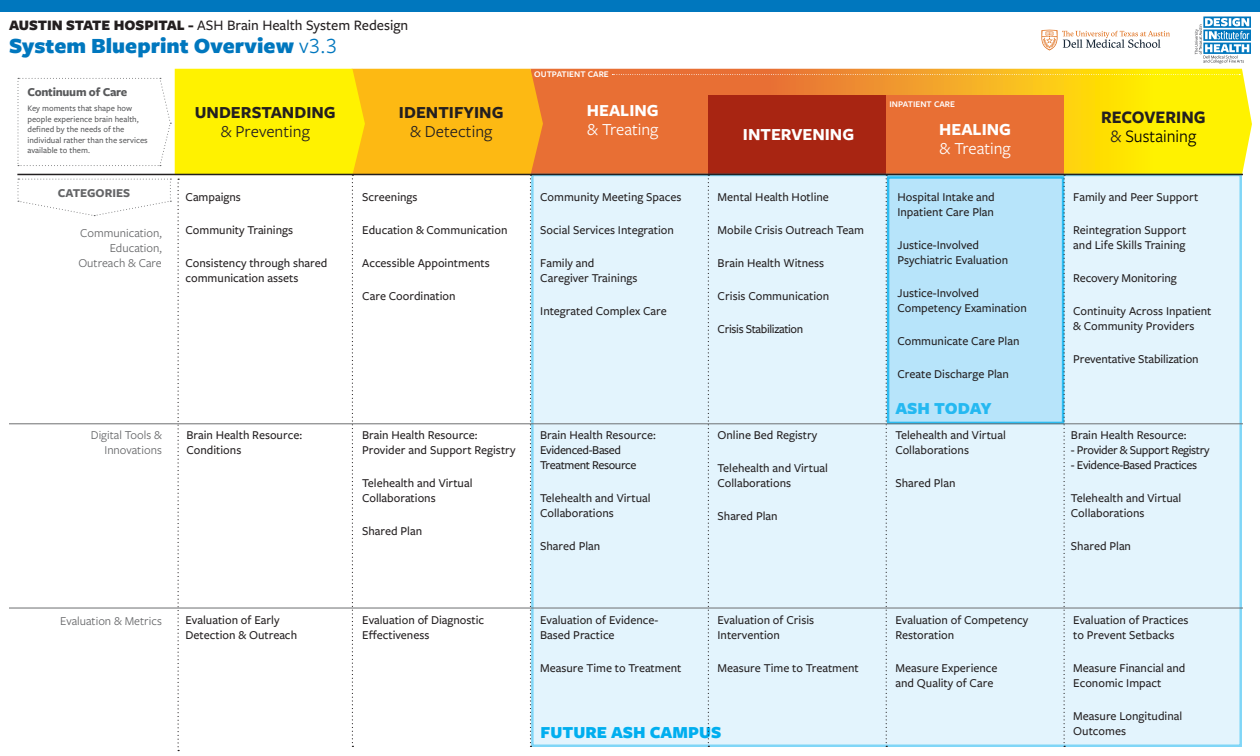
<style>
.page{position:relative;width:1260px;height:756px;background:#fff}
.page>*{position:absolute;margin:0;border:0;box-sizing:border-box;transform-origin:0 0}
.t1{font:900 22.5px "Freight Sans Pro";color:#0077be}
.Stage_Title{font:700 18.2px/18.8px "Freight Sans Pro";color:#231f20;text-align:center;scale:.96 1}
.Stage_Title-2{font:700 17.5px/18.8px "Freight Sans Pro";color:#231f20;text-align:center}
.Stage_Title-3{font:17.5px/18.8px "Freight Sans Pro";color:#fff}
.Stage_Description{font:900 17.5px "Freight Sans Pro";color:#00aeef}
.Stage_Title-4{font:700 17.5px "Freight Sans Pro";color:#fff}
.t2{font:500 15px "Freight Sans Pro";color:#231f20}
.Large_Items_Only{font:500 12.5px/15px "Freight Sans Pro";color:#231f20}
.Items_only__no_descr{font:500 12.5px/15px "Freight Sans Pro";color:#231f20}
.Large_Items_Only-2{font:500 12.5px/15px "Freight Sans Pro";letter-spacing:-.03em;color:#231f20}
.Categories_on_Left{font:12.5px/15px "Freight Sans Pro";color:#636466;text-align:right}
.t3{font:700 12.5px "Freight Sans Pro";letter-spacing:-.02em;color:#58595b}
.Categories_on_Left-2{font:700 12.5px "Freight Sans Pro";color:#636466}
.Stage_Title-5{font:600 9px "Freight Sans Pro";color:#fff}
.t4{font:500 8.75px/10.5px "Freight Sans Pro";color:#58595b}
.s1{font-weight:900}
.s2{font-weight:700}
.s3{font-weight:400}
.s4{font-weight:400;color:#000}
</style>
<div class="page">
<svg style="left:543px;top:69px;width:709px;height:105px;background:#f2ab20"></svg>
<div style="left:869px;top:95px;width:195px;height:80px;background:#e86f34"></div>
<div style="left:708px;top:95px;width:178px;height:80px;background:#a82512"></div>
<div style="left:531px;top:174px;width:711px;height:573px;background:#e3f4fd"></div>
<div style="left:887px;top:176px;width:177px;height:248px;background:#b7e4fa;border:2px solid #00aeef"></div>
<svg style="left:612px;top:74px;width:628px;height:1px"></svg>
<svg style="left:1195px;top:17px;width:56px;height:47px"></svg>
<svg style="left:1041px;top:30px;width:129px;height:21px"></svg>
<div style="left:0;top:0;width:1260px;height:11px;background:#0077be"></div>
<svg style="left:886px;top:175px;width:1px;height:572px"></svg>
<svg style="left:708px;top:175px;width:1px;height:572px"></svg>
<svg style="left:1063px;top:175px;width:2px;height:572px"></svg>
<svg style="left:18px;top:69px;width:525px;height:682px"></svg>
<hr style="left:9px;top:423px;width:1234px;height:1px;background:#6d6f71">
<hr style="left:9px;top:608px;width:1234px;height:1px;background:#6d6f71">
<hr style="left:17px;top:174px;width:1226px;height:1px;background:#231f20">
<p class="t2" style="left:9px;top:16px;width:401px"><span class="s1">AUSTIN STATE HOSPITAL</span> <span class="s2">-</span> ASH Brain Health System Redesign</p>
<p class="t1" style="left:9px;top:30px;width:329px">System Blueprint Overview <span class="s3">v3.3</span></p>
<p class="Stage_Title-5" style="left:534px;top:68px;width:76px">OUTPATIENT CARE</p>
<p class="t3" style="left:28px;top:84px;width:101px">Continuum of Care</p>
<p class="t4" style="left:28px;top:103px;width:122px">Key moments that shape how people experience brain health, defined by the needs of the individual rather than the services available to them.</p>
<p class="Categories_on_Left-2" style="left:58px;top:184px;width:74px">CATEGORIES</p>
<p class="Categories_on_Left" style="left:78px;top:224px;width:85px">Communication,<br>Education,<br>Outreach &amp; Care</p>
<p class="Stage_Title-2" style="left:195px;top:102px;width:142px">UNDERSTANDING <span class="s3">&amp; Preventing</span></p>
<p class="Stage_Title-2" style="left:399px;top:102px;width:106px">IDENTIFYING <span class="s3">&amp; Detecting</span></p>
<p class="Stage_Title-3" style="left:587px;top:100px;width:73px"><span class="s2">HEALING </span>&amp; Treating</p>
<p class="Large_Items_Only" style="left:186px;top:189px;width:57px">Campaigns</p>
<p class="Large_Items_Only" style="left:186px;top:222px;width:109px">Community Trainings</p>
<p class="Large_Items_Only" style="left:186px;top:255px;width:143px">Consistency through shared communication assets</p>
<p class="Large_Items_Only" style="left:362px;top:189px;width:57px">Screenings</p>
<p class="Large_Items_Only" style="left:362px;top:222px;width:147px">Education &amp; Communication</p>
<p class="Large_Items_Only" style="left:362px;top:255px;width:129px">Accessible Appointments</p>
<p class="Large_Items_Only" style="left:362px;top:288px;width:95px">Care Coordination</p>
<p class="Large_Items_Only" style="left:540px;top:189px;width:143px">Community Meeting Spaces</p>
<p class="Large_Items_Only" style="left:540px;top:222px;width:135px">Social Services Integration</p>
<p class="Large_Items_Only" style="left:540px;top:255px;width:99px">Family and<br>Caregiver Trainings</p>
<p class="Items_only__no_descr" style="left:540px;top:303px;width:128px">Integrated Complex Care</p>
<p class="Stage_Title-5" style="left:890px;top:98px;width:67px">INPATIENT CARE</p>
<p class="Stage_Title-4" style="left:743px;top:122px;width:113px">INTERVENING</p>
<p class="Stage_Title-3" style="left:939px;top:119px;width:73px"><span class="s2">HEALING </span>&amp; Treating</p>
<p class="Large_Items_Only" style="left:718px;top:189px;width:113px">Mental Health Hotline</p>
<p class="Large_Items_Only" style="left:718px;top:222px;width:148px">Mobile Crisis Outreach Team</p>
<p class="Large_Items_Only" style="left:718px;top:255px;width:108px">Brain Health Witness</p>
<p class="Large_Items_Only" style="left:718px;top:288px;width:113px">Crisis Communication</p>
<p class="Large_Items_Only-2" style="left:718px;top:321px;width:87px">Crisis Stabilization</p>
<p class="Large_Items_Only" style="left:897px;top:189px;width:99px">Hospital Intake and<br>Inpatient Care Plan</p>
<p class="Large_Items_Only" style="left:897px;top:237px;width:112px">Justice-Involved<br>Psychiatric Evaluation</p>
<p class="Large_Items_Only" style="left:897px;top:285px;width:131px">Justice-Involved<br>Competency Examination</p>
<p class="Large_Items_Only" style="left:897px;top:333px;width:124px">Communicate Care Plan</p>
<p class="Large_Items_Only" style="left:897px;top:366px;width:113px">Create Discharge Plan</p>
<h3 class="Stage_Description" style="left:895px;top:396px;width:98px">ASH TODAY</h3>
<p class="Categories_on_Left" style="left:91px;top:427px;width:72px">Digital Tools &amp;<br>Innovations</p>
<p class="Large_Items_Only" style="left:362px;top:427px;width:155px">Brain Health Resource:<br>Provider and Support Registry</p>
<p class="Large_Items_Only" style="left:362px;top:475px;width:112px">Telehealth and Virtual<br>Collaborations</p>
<p class="Items_only__no_descr" style="left:362px;top:523px;width:62px">Shared Plan</p>
<p class="Items_only__no_descr" style="left:186px;top:427px;width:117px">Brain Health Resource:<br>Conditions</p>
<p class="Large_Items_Only" style="left:718px;top:427px;width:101px">Online Bed Registry</p>
<p class="Large_Items_Only" style="left:718px;top:460px;width:112px">Telehealth and Virtual<br>Collaborations</p>
<p class="Items_only__no_descr" style="left:718px;top:508px;width:62px">Shared Plan</p>
<p class="Large_Items_Only-2" style="left:540px;top:427px;width:117px">Brain Health Resource:<br>Evidenced-Based<br>Treatment Resource</p>
<p class="Large_Items_Only" style="left:540px;top:490px;width:112px">Telehealth and Virtual<br>Collaborations</p>
<p class="Items_only__no_descr" style="left:540px;top:538px;width:62px">Shared Plan</p>
<p class="Categories_on_Left" style="left:60px;top:613px;width:103px">Evaluation &amp; Metrics</p>
<p class="Large_Items_Only" style="left:540px;top:612px;width:120px">Evaluation of Evidence-<br>Based Practice</p>
<p class="Large_Items_Only" style="left:540px;top:660px;width:143px">Measure Time to Treatment</p>
<p class="Items_only__no_descr" style="left:186px;top:612px;width:113px">Evaluation of Early<br>Detection &amp; Outreach</p>
<p class="Items_only__no_descr" style="left:362px;top:612px;width:124px">Evaluation of Diagnostic<br>Effectiveness</p>
<p class="Large_Items_Only" style="left:718px;top:612px;width:98px">Evaluation of Crisis<br>Intervention</p>
<p class="Large_Items_Only" style="left:718px;top:660px;width:143px">Measure Time to Treatment</p>
<p class="Stage_Description" style="left:541px;top:720px;width:182px">FUTURE ASH CAMPUS</p>
<p class="Large_Items_Only" style="left:895px;top:427px;width:112px">Telehealth and Virtual<br>Collaborations</p>
<p class="Large_Items_Only" style="left:895px;top:475px;width:62px">Shared Plan</p>
<p class="Large_Items_Only" style="left:895px;top:612px;width:135px">Evaluation of Competency<br>Restoration</p>
<p class="Large_Items_Only" style="left:895px;top:660px;width:104px">Measure Experience and Quality of Care</p>
<p class="Stage_Title" style="left:1101px;top:107px;width:110px">RECOVERING <span class="s3">&amp;</span> <span class="s4">Sustaining</span></p>
<p class="Large_Items_Only" style="left:1073px;top:189px;width:126px">Family and Peer Support</p>
<p class="Large_Items_Only" style="left:1073px;top:222px;width:114px">Reintegration Support and Life Skills Training</p>
<p class="Large_Items_Only" style="left:1073px;top:270px;width:105px">Recovery Monitoring</p>
<p class="Large_Items_Only" style="left:1073px;top:303px;width:140px">Continuity Across Inpatient &amp; Community Providers</p>
<p class="Large_Items_Only" style="left:1073px;top:351px;width:127px">Preventative Stabilization</p>
<p class="Large_Items_Only" style="left:1071px;top:427px;width:117px">Brain Health Resource:</p>
<p class="Large_Items_Only-2" style="left:1071px;top:442px;width:140px">- Provider &amp; Support Registry</p>
<p class="Large_Items_Only-2" style="left:1071px;top:457px;width:128px">- Evidence-Based Practices</p>
<p class="Large_Items_Only" style="left:1071px;top:490px;width:112px">Telehealth and Virtual<br>Collaborations</p>
<p class="Items_only__no_descr" style="left:1071px;top:538px;width:62px">Shared Plan</p>
<p class="Large_Items_Only" style="left:1073px;top:612px;width:117px">Evaluation of Practices to Prevent Setbacks</p>
<p class="Large_Items_Only" style="left:1073px;top:660px;width:114px">Measure Financial and<br>Economic Impact</p>
<p class="Large_Items_Only" style="left:1073px;top:708px;width:111px">Measure Longitudinal<br>Outcomes</p>
</div>
